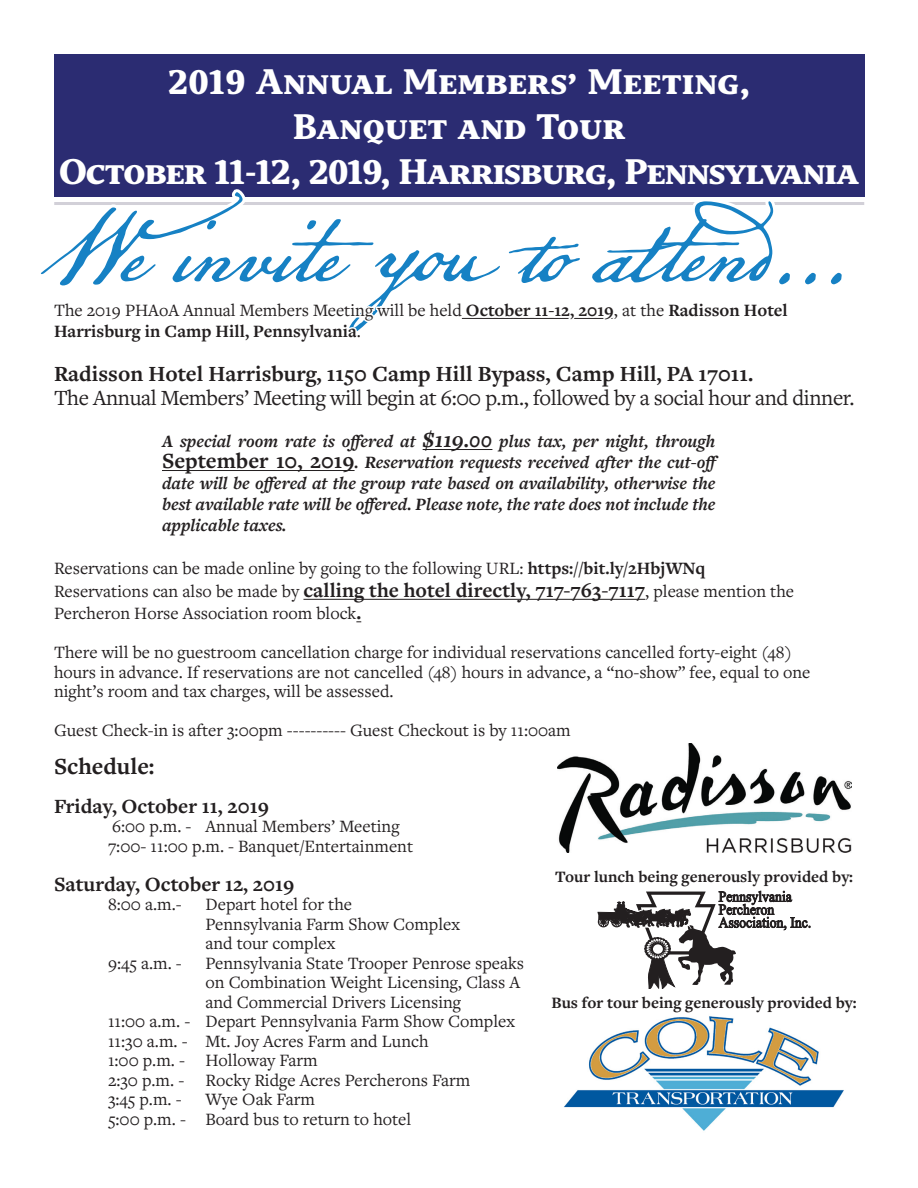
<style>
.page{position:relative;width:918px;height:1188px;background:#fff}
.page>*{position:absolute;margin:0;border:0;box-sizing:border-box;transform-origin:0 0}
.AdIndex_Style{font:115.5px "American Scribe";color:#1681c4}
.Headline_1_TOC{font:800 37.5px "Capitolina";letter-spacing:-.03em;color:#fff}
.Headline_1_TOC-2{font:800 37.5px/45px "Capitolina";color:#fff;text-align:center}
.AdIndex_Style-2{font:700 24px "Freight Text Pro";color:#231f20}
.AdIndex_Style-3{font:22.5px "Freight Text Pro";letter-spacing:-.02em;color:#231f20}
.AdIndex_Style-4{font:700 22.5px "Freight Text Pro";color:#231f20}
.AdIndex_Style-5{font:700 21px "Freight Text Pro";color:#231f20}
.AdIndex_Style-6{font:18px/19.5px "Freight Text Pro";color:#231f20}
.AdIndex_Style-7{font:italic 700 18px/21px "Freight Text Pro";color:#231f20}
.AdIndex_Style-8{font:700 18px/21px "Freight Text Pro";color:#231f20}
.Headline_1_TOC-3{font:700 16.5px "Freight Text Pro";color:#231f20}
.s1{font-weight:400}
.s2{font-size:22.5px}
.s3{font-style:normal;font-size:22.5px}
.s4{font-weight:700}
.s5{font-weight:700;font-size:21px}
</style>
<div class="page">
<div style="left:54px;top:54px;width:810px;height:143px;background:#2b2c72"></div>
<hr style="left:303px;top:599px;width:342px;height:1px;background:#231f20">
<svg style="left:54px;top:189px;width:794px;height:282px"></svg>
<img style="left:557px;top:743px;width:294px;height:109px">
<img style="left:564px;top:1016px;width:280px;height:115px">
<svg style="left:597px;top:890px;width:214px;height:99px"></svg>
<p class="Headline_1_TOC-2" style="left:168px;top:60px;width:583px">2019 Annual Members’ Meeting,<br>Banquet and Tour</p>
<p class="Headline_1_TOC" style="left:59px;top:149px;width:802px">October 11-12, 2019, Harrisburg, Pennsylvania</p>
<p class="AdIndex_Style" style="left:43px;top:171px;width:808px">We invite you to attend...</p>
<p class="AdIndex_Style-8" style="left:54px;top:299px;width:735px"><span class="s1">The 2019 PHAoA Annual Members Meeting will be held</span> October 11-12, 2019<span class="s1">, at the</span> Radisson Hotel<br>Harrisburg in Camp Hill, Pennsylvania<span class="s1">.</span></p>
<p class="AdIndex_Style-4" style="left:54px;top:358px;width:701px">Radisson Hotel Harrisburg, 1150 Camp Hill Bypass, Camp Hill, PA 17011.</p>
<p class="AdIndex_Style-3" style="left:54px;top:382px;width:802px">The Annual Members’ Meeting will begin at 6:00 p.m., followed by a social hour and dinner.</p>
<p class="AdIndex_Style-7" style="left:162px;top:430px;width:561px">A special room rate is offered at <span class="s2">$119.00</span> plus tax, per night, through <span class="s3">September 10, 2019</span>. Reservation requests received after the cut-off date will be offered at the group rate based on availability, otherwise the best available rate will be offered. Please note, the rate does not include the applicable taxes.</p>
<p class="AdIndex_Style-6" style="left:54px;top:558px;width:653px">Reservations can be made online by going to the following URL: <span class="s4">https://bit.ly/2HbjWNq</span></p>
<p class="AdIndex_Style-6" style="left:54px;top:579px;width:742px;line-height:22.5px">Reservations can also be made by <span class="s5">calling the hotel directly, 717-763-7117</span>, please mention the<br>Percheron Horse Association room block<span class="s5">.</span></p>
<p class="AdIndex_Style-6" style="left:54px;top:642px;width:739px">There will be no guestroom cancellation charge for individual reservations cancelled forty-eight (48)</p>
<p class="AdIndex_Style-6" style="left:54px;top:661px;width:758px">hours in advance. If reservations are not cancelled (48) hours in advance, a “no-show” fee, equal to one</p>
<p class="AdIndex_Style-6" style="left:54px;top:681px;width:341px">night’s room and tax charges, will be assessed.</p>
<p class="AdIndex_Style-6" style="left:54px;top:720px;width:518px">Guest Check-in is after 3:00pm ---------- Guest Checkout is by 11:00am</p>
<p class="AdIndex_Style-2" style="left:54px;top:750px;width:102px">Schedule:</p>
<p class="AdIndex_Style-5" style="left:54px;top:792px;width:216px">Friday, October 11, 2019</p>
<p class="AdIndex_Style-6" style="left:112px;top:816px;width:289px">6:00 p.m. - Annual Members’ Meeting</p>
<p class="AdIndex_Style-6" style="left:108px;top:835px;width:307px">7:00- 11:00 p.m. - Banquet/Entertainment</p>
<p class="AdIndex_Style-5" style="left:54px;top:870px;width:242px">Saturday, October 12, 2019</p>
<p class="AdIndex_Style-6" style="left:108px;top:894px;width:75px">8:00 a.m.-</p>
<p class="AdIndex_Style-6" style="left:206px;top:894px;width:148px">Depart hotel for the</p>
<p class="AdIndex_Style-6" style="left:206px;top:913px;width:256px">Pennsylvania Farm Show Complex</p>
<p class="AdIndex_Style-6" style="left:206px;top:933px;width:131px">and tour complex</p>
<p class="AdIndex_Style-6" style="left:108px;top:952px;width:75px">9:45 a.m. -</p>
<p class="AdIndex_Style-6" style="left:206px;top:952px;width:320px">Pennsylvania State Trooper Penrose speaks on Combination Weight Licensing, Class A and Commercial Drivers Licensing</p>
<p class="AdIndex_Style-6" style="left:108px;top:1011px;width:408px">11:00 a.m. - Depart Pennsylvania Farm Show Complex</p>
<p class="AdIndex_Style-6" style="left:108px;top:1030px;width:322px">11:30 a.m. - Mt. Joy Acres Farm and Lunch</p>
<p class="AdIndex_Style-6" style="left:108px;top:1050px;width:211px">1:00 p.m. - Holloway Farm</p>
<p class="AdIndex_Style-6" style="left:108px;top:1069px;width:364px">2:30 p.m. - Rocky Ridge Acres Percherons Farm</p>
<p class="AdIndex_Style-6" style="left:108px;top:1089px;width:75px">3:45 p.m. -</p>
<p class="AdIndex_Style-6" style="left:206px;top:1089px;width:111px">Wye Oak Farm</p>
<p class="AdIndex_Style-6" style="left:108px;top:1108px;width:305px">5:00 p.m. - Board bus to return to hotel</p>
<p class="Headline_1_TOC-3" style="left:555px;top:866px;width:299px">Tour lunch being generously provided by:</p>
<p class="Headline_1_TOC-3" style="left:552px;top:992px;width:307px">Bus for tour being generously provided by:</p>
</div>
